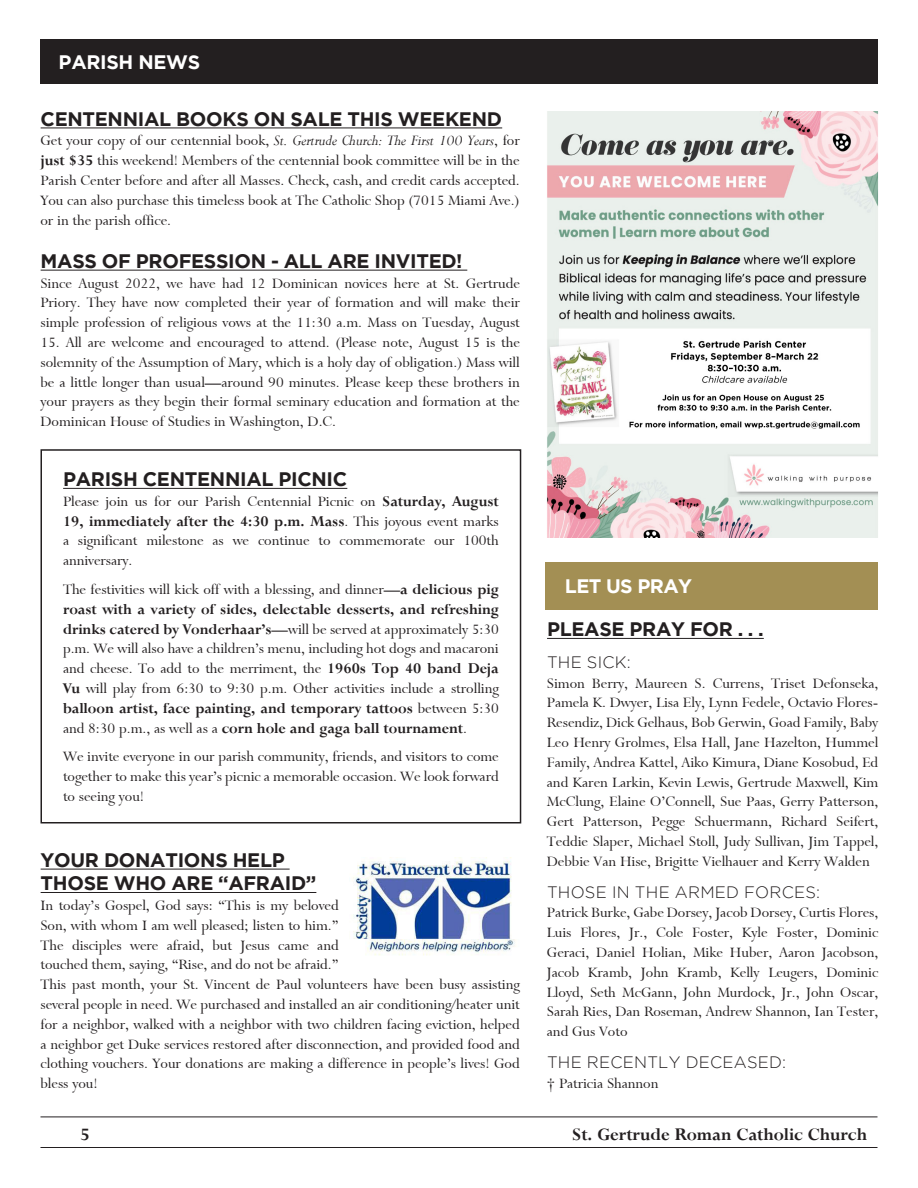
<style>
.page{position:relative;width:918px;height:1188px;background:#fff}
.page>*{position:absolute;margin:0;border:0;box-sizing:border-box;transform-origin:0 0}
.t1{font:700 19.5px/23.4px "Gotham";letter-spacing:-.015em;color:#231f20}
.t2{font:19.5px "Bronte Bold SWFTE";color:#231f20}
.t3{font:700 19.5px "Gotham";letter-spacing:-.015em;color:#fff}
.t4{font:16.5px/19.8px "Bronte Regular SWFTE";color:#231f20;text-align:justify}
.t5{font:300 16.5px "Gotham";letter-spacing:.015em;color:#231f20}
.s1{font-family:"Bronte Italic SWFTE"}
.s2{font-family:"Bronte Bold SWFTE"}
</style>
<div class="page">
<hr style="left:40px;top:1147px;width:838px;height:1px;background:#231f20">
<hr style="left:40px;top:1117px;width:838px;height:1px;background:#231f20">
<img style="left:353px;top:860px;width:162px;height:96px">
<hr style="left:547px;top:638px;width:217px;height:1px;background:#231f20">
<div style="left:40px;top:40px;width:838px;height:44px;background:#231f20"></div>
<div style="left:546px;top:562px;width:332px;height:48px;background:#a38f54"></div>
<hr style="left:41px;top:128px;width:461px;height:1px;background:#231f20">
<hr style="left:41px;top:270px;width:426px;height:1px;background:#231f20">
<hr style="left:41px;top:869px;width:249px;height:1px;background:#231f20">
<hr style="left:41px;top:892px;width:275px;height:1px;background:#231f20">
<hr style="left:63px;top:488px;width:284px;height:1px;background:#231f20">
<div style="left:40px;top:449px;width:481px;height:375px;border:2px solid #231f20"></div>
<img style="left:547px;top:111px;width:331px;height:426px">
<p class="t3" style="left:59px;top:51px;width:143px">PARISH NEWS</p>
<p class="t1" style="left:41px;top:106px;width:463px">CENTENNIAL BOOKS ON SALE THIS WEEKEND</p>
<p class="t4" style="left:40px;top:131px;width:481px">Get your copy of our centennial book, <span class="s1">St. Gertrude Church: The First 100 Years</span>, for <span class="s2">just $35</span> this weekend! Members of the centennial book committee will be in the Parish Center before and after all Masses. Check, cash, and credit cards accepted.<br>You can also purchase this timeless book at The Catholic Shop (7015 Miami Ave.) or in the parish office.</p>
<p class="t1" style="left:41px;top:249px;width:424px">MASS OF PROFESSION - ALL ARE INVITED!</p>
<p class="t4" style="left:40px;top:273px;width:481px">Since August 2022, we have had 12 Dominican novices here at St. Gertrude Priory. They have now completed their year of formation and will make their simple profession of religious vows at the 11:30 a.m. Mass on Tuesday, August</p>
<p class="t4" style="left:40px;top:332px;width:481px">15. All are welcome and encouraged to attend. (Please note, August 15 is the solemnity of the Assumption of Mary, which is a holy day of obligation.) Mass will be a little longer than usual—around 90 minutes. Please keep these brothers in your prayers as they begin their formal seminary education and formation at the Dominican House of Studies in Washington, D.C.</p>
<p class="t1" style="left:63px;top:467px;width:286px">PARISH CENTENNIAL PICNIC</p>
<p class="t4" style="left:63px;top:491px;width:437px">Please join us for our Parish Centennial Picnic on <span class="s2">Saturday, August 19, immediately after the 4:30 p.m. Mass</span>. This joyous event marks a significant milestone as we continue to commemorate our 100th anniversary.</p>
<p class="t4" style="left:63px;top:579px;width:437px">The festivities will kick off with a blessing, and dinner—<span class="s2">a delicious pig roast with a variety of sides, delectable desserts, and refreshing drinks catered by Vonderhaar’s</span>—will be served at approximately 5:30 p.m. We will also have a children’s menu, including hot dogs and macaroni and cheese. To add to the merriment, the <span class="s2">1960s Top 40 band Deja Vu</span> will play from 6:30 to 9:30 p.m. Other activities include a strolling <span class="s2">balloon artist, face painting, and temporary tattoos</span> between 5:30 and 8:30 p.m., as well as a <span class="s2">corn hole and gaga ball tournament</span>.</p>
<p class="t4" style="left:63px;top:747px;width:437px">We invite everyone in our parish community, friends, and visitors to come together to make this year’s picnic a memorable occasion. We look forward to seeing you!</p>
<p class="t1" style="left:41px;top:848px;width:277px">YOUR DONATIONS HELP<br>THOSE WHO ARE “AFRAID”</p>
<p class="t4" style="left:40px;top:895px;width:300px">In today’s Gospel, God says: “This is my beloved Son, with whom I am well pleased; listen to him.” The disciples were afraid, but Jesus came and touched them, saying, “Rise, and do not be afraid.”</p>
<p class="t4" style="left:40px;top:975px;width:481px">This past month, your St. Vincent de Paul volunteers have been busy assisting several people in need. We purchased and installed an air conditioning/heater unit for a neighbor, walked with a neighbor with two children facing eviction, helped a neighbor get Duke services restored after disconnection, and provided food and clothing vouchers. Your donations are making a difference in people’s lives! God bless you!</p>
<p class="t3" style="left:565px;top:575px;width:129px">LET US PRAY</p>
<p class="t1" style="left:547px;top:617px;width:218px">PLEASE PRAY FOR . . .</p>
<p class="t5" style="left:547px;top:653px;width:85px">THE SICK:</p>
<p class="t4" style="left:547px;top:673px;width:333px">Simon Berry, Maureen S. Currens, Triset Defonseka, Pamela K. Dwyer, Lisa Ely, Lynn Fedele, Octavio Flores-Resendiz, Dick Gelhaus, Bob Gerwin, Goad Family, Baby Leo Henry Grolmes, Elsa Hall, Jane Hazelton, Hummel Family, Andrea Kattel, Aiko Kimura, Diane Kosobud, Ed and Karen Larkin, Kevin Lewis, Gertrude Maxwell, Kim McClung, Elaine O’Connell, Sue Paas, Gerry Patterson, Gert Patterson, Pegge Schuermann, Richard Seifert, Teddie Slaper, Michael Stoll, Judy Sullivan, Jim Tappel, Debbie Van Hise, Brigitte Vielhauer and Kerry Walden</p>
<p class="t5" style="left:547px;top:883px;width:275px">THOSE IN THE ARMED FORCES:</p>
<p class="t4" style="left:547px;top:903px;width:333px">Patrick Burke, Gabe Dorsey, Jacob Dorsey, Curtis Flores, Luis Flores, Jr., Cole Foster, Kyle Foster, Dominic Geraci, Daniel Holian, Mike Huber, Aaron Jacobson, Jacob Kramb, John Kramb, Kelly Leugers, Dominic Lloyd, Seth McGann, John Murdock, Jr., John Oscar, Sarah Ries, Dan Roseman, Andrew Shannon, Ian Tester, and Gus Voto</p>
<p class="t5" style="left:547px;top:1053px;width:241px">THE RECENTLY DECEASED:</p>
<p class="t4" style="left:547px;top:1073px;width:113px">† Patricia Shannon</p>
<p class="t2" style="left:80px;top:1123px;width:11px">5</p>
<p class="t2" style="left:572px;top:1123px;width:297px">St. Gertrude Roman Catholic Church</p>
</div>
